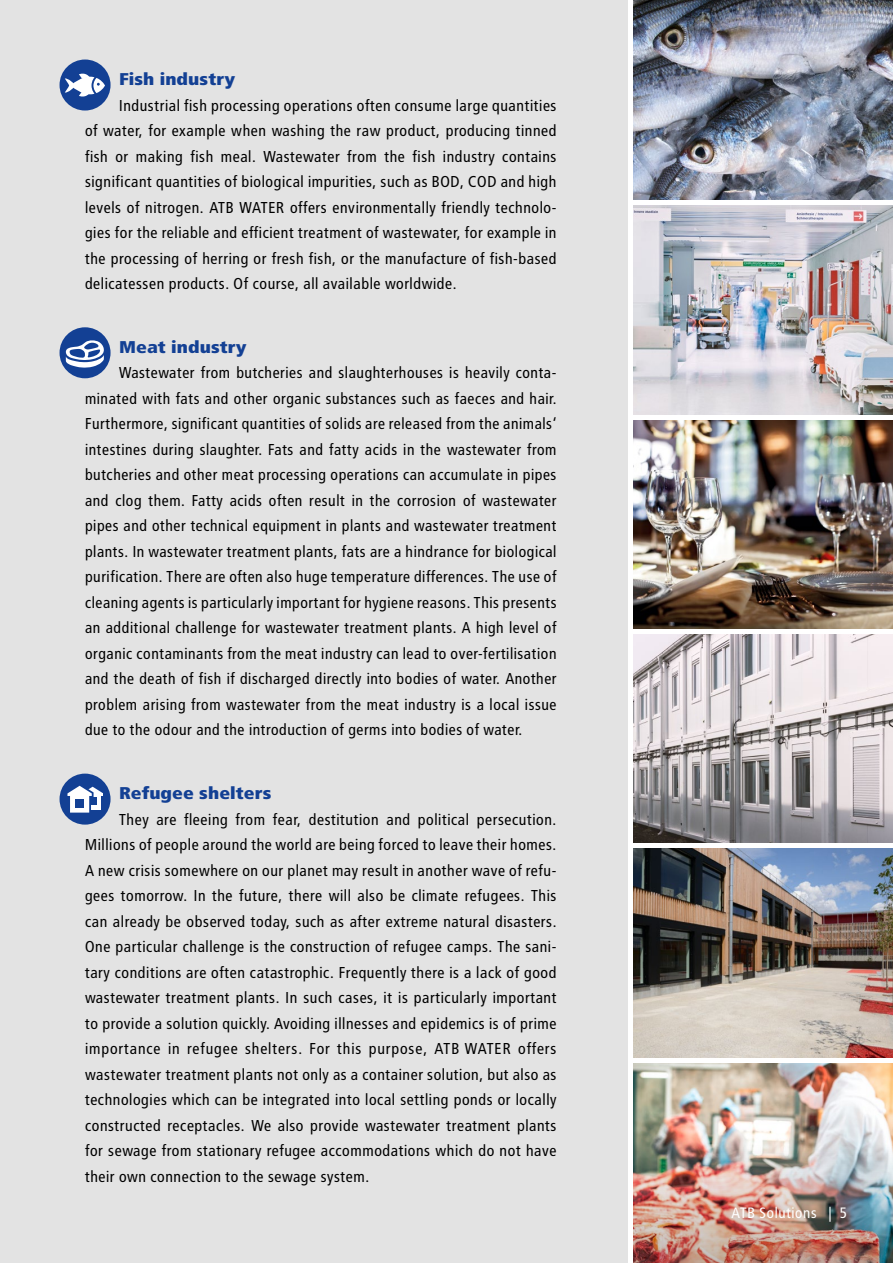
<style>
.page{position:relative;width:893px;height:1263px;background:#fff}
.page>*{position:absolute;margin:0;border:0;box-sizing:border-box;transform-origin:0 0}
.t1{font:16.95px "BVG Fett";color:#134094;scale:1.15 1}
.t2{font:15.75px/25.5px "BVG Normal";color:#000;text-align:justify}
.t3{font:15px "BVG Normal";letter-spacing:.005em;color:#fff}
</style>
<div class="page">
<div style="left:0;top:0;width:627px;height:1263px;background:#e3e3e3"></div>
<img style="left:634px;top:1063px;width:259px;height:80px">
<img style="left:634px;top:0;width:259px;height:200px">
<img style="left:634px;top:206px;width:259px;height:208px">
<img style="left:634px;top:420px;width:259px;height:208px">
<img style="left:634px;top:634px;width:259px;height:209px">
<img style="left:634px;top:849px;width:259px;height:208px">
<div style="left:60px;top:327px;width:51px;height:51px;background:#134094;border-radius:50%"></div>
<svg style="left:65px;top:340px;width:41px;height:28px"></svg>
<div style="left:60px;top:774px;width:51px;height:51px;background:#134094;border-radius:50%"></div>
<svg style="left:67px;top:785px;width:36px;height:28px"></svg>
<div style="left:75px;top:798px;width:9px;height:9px;background:#134094"></div>
<img style="left:634px;top:1143px;width:259px;height:120px">
<div style="left:60px;top:60px;width:51px;height:51px;background:#134094;border-radius:50%"></div>
<svg style="left:65px;top:73px;width:40px;height:24px"></svg>
<p class="t1" style="left:119px;top:69px;width:103px">Fish industry</p>
<p class="t2" style="left:85px;top:92px;width:474px;text-indent:34px">Industrial fish processing operations often consume large quantities of water, for example when washing the raw product, producing tinned fish or making fish meal. Wastewater from the fish industry contains significant quantities of biological impurities, such as BOD, COD and high levels of nitrogen. ATB WATER offers environmentally friendly technolo&shy;gies for the reliable and efficient treatment of wastewater, for example in the processing of herring or fresh fish, or the manufacture of fish-based delicatessen products. Of course, all available worldwide.</p>
<p class="t1" style="left:119px;top:337px;width:113px">Meat industry</p>
<p class="t2" style="left:85px;top:360px;width:474px;text-indent:34px">Wastewater from butcheries and slaughterhouses is heavily conta&shy;minated with fats and other organic substances such as faeces and hair.<br>Furthermore, significant quantities of solids are released from the animals‘ intestines during slaughter. Fats and fatty acids in the wastewater from butcheries and other meat processing operations can accumulate in pipes and clog them. Fatty acids often result in the corrosion of wastewater pipes and other technical equipment in plants and wastewater treatment plants. In wastewater treatment plants, fats are a hindrance for biological purification. There are often also huge temperature differences. The use of cleaning agents is particularly important for hygiene reasons. This presents an additional challenge for wastewater treatment plants. A high level of organic contaminants from the meat industry can lead to over-fertilisation and the death of fish if discharged directly into bodies of water. Another problem arising from wastewater from the meat industry is a local issue due to the odour and the introduction of germs into bodies of water.</p>
<p class="t1" style="left:119px;top:783px;width:134px">Refugee shelters</p>
<p class="t2" style="left:85px;top:806px;width:474px;text-indent:34px">They are fleeing from fear, destitution and political persecution.<br>Millions of people around the world are being forced to leave their homes.<br>A new crisis somewhere on our planet may result in another wave of refu&shy;gees tomorrow. In the future, there will also be climate refugees. This can already be observed today, such as after extreme natural disasters.<br>One particular challenge is the construction of refugee camps. The sani&shy;tary conditions are often catastrophic. Frequently there is a lack of good wastewater treatment plants. In such cases, it is particularly important to provide a solution quickly. Avoiding illnesses and epidemics is of prime importance in refugee shelters. For this purpose, ATB WATER offers wastewater treatment plants not only as a container solution, but also as technologies which can be integrated into local settling ponds or locally constructed receptacles. We also provide wastewater treatment plants for sewage from stationary refugee accommodations which do not have their own connection to the sewage system.</p>
<p class="t3" style="left:732px;top:1204px;width:117px">ATB Solutions | 5</p>
</div>
